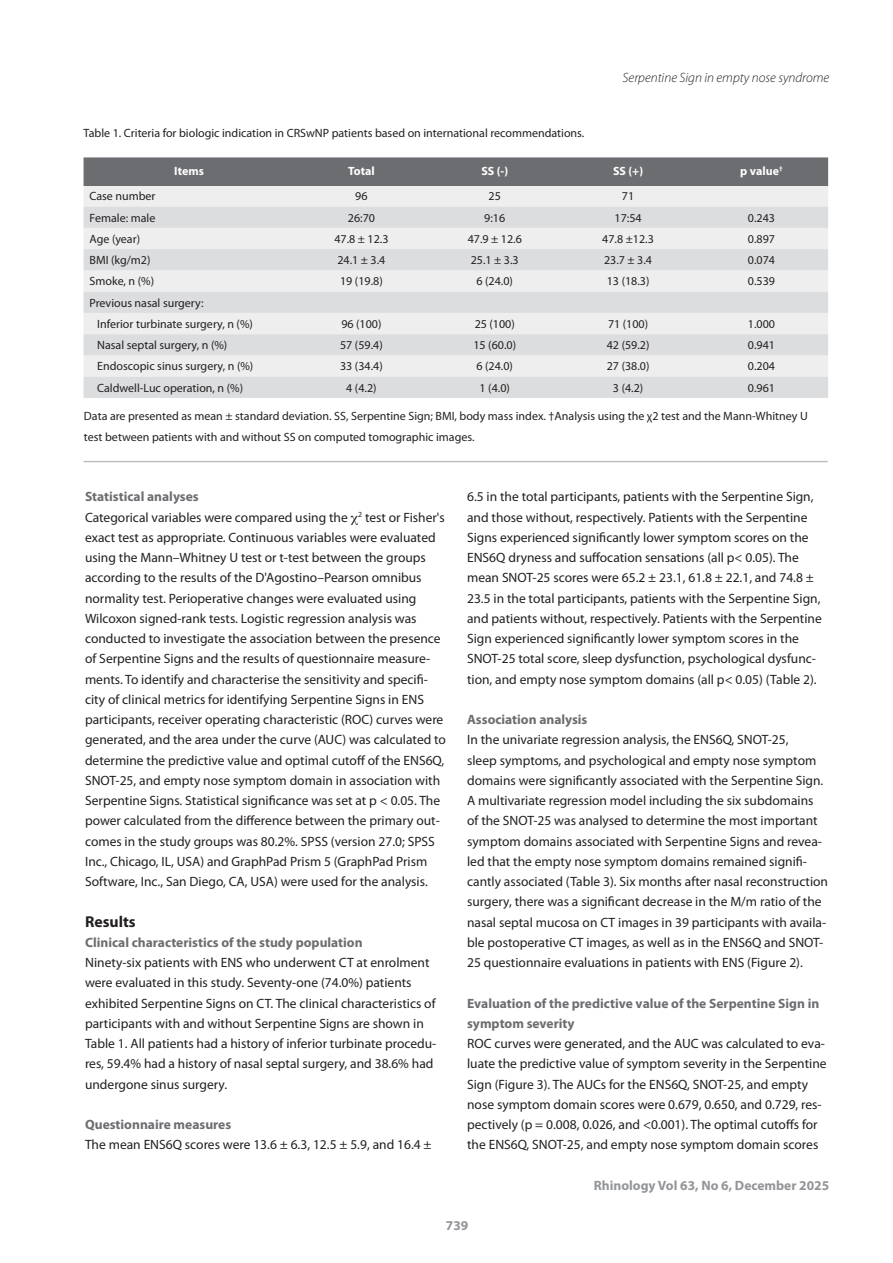
<style>
.page{position:relative;width:893px;height:1263px;background:#fff}
.page>*{position:absolute;margin:0;border:0;box-sizing:border-box;transform-origin:0 0}
.Kopje{font:700 15.75px "Myriad Pro";color:#231f20}
.Kopje-2{font:13.5px/20.2px "Myriad Pro";color:#231f20}
.Kopje-3{font:700 13.5px/20.2px "Myriad Pro";color:#6c6d70}
.t1{font:700 13.5px "Myriad Pro";color:#939598}
.t2{font:italic 300 13.5px "Myriad Pro";color:#231f20}
.bijschrift{font:12px/20.2px "Myriad Pro";color:#231f20}
.Tabel_Header{font:700 12px "Myriad Pro";color:#fff}
</style>
<div class="page">
<hr style="left:84px;top:461px;width:744px;height:1px;background:#bcbdc0">
<div style="left:84px;top:157px;width:744px;height:29px;background:#6c6d70"></div>
<div style="left:84px;top:186px;width:744px;height:21px;background:#eeeeef"></div>
<svg style="left:84px;top:207px;width:744px;height:191px;background:#e4e4e6"></svg>
<p class="t2" style="left:623px;top:70px;width:208px">Serpentine Sign in empty nose syndrome</p>
<p class="bijschrift" style="left:84px;top:123px;width:502px">Table 1. Criteria for biologic indication in CRSwNP patients based on international recommendations.</p>
<p class="Tabel_Header" style="left:174px;top:164px;width:31px">Items</p>
<p class="Tabel_Header" style="left:348px;top:164px;width:28px">Total</p>
<p class="Tabel_Header" style="left:481px;top:164px;width:28px">SS (-)</p>
<p class="Tabel_Header" style="left:613px;top:164px;width:32px">SS (+)</p>
<p class="Tabel_Header" style="left:740px;top:164px;width:44px">p value<sup>†</sup></p>
<p class="bijschrift" style="left:90px;top:186px;width:68px">Case number</p>
<p class="bijschrift" style="left:355px;top:186px;width:14px">96</p>
<p class="bijschrift" style="left:489px;top:186px;width:14px">25</p>
<p class="bijschrift" style="left:622px;top:186px;width:14px">71</p>
<p class="bijschrift" style="left:90px;top:208px;width:67px">Female: male</p>
<p class="bijschrift" style="left:348px;top:208px;width:29px">26:70</p>
<p class="bijschrift" style="left:484px;top:208px;width:22px">9:16</p>
<p class="bijschrift" style="left:615px;top:208px;width:29px">17:54</p>
<p class="bijschrift" style="left:748px;top:208px;width:29px">0.243</p>
<p class="bijschrift" style="left:90px;top:229px;width:52px">Age (year)</p>
<p class="bijschrift" style="left:334px;top:229px;width:56px">47.8 ± 12.3</p>
<p class="bijschrift" style="left:468px;top:229px;width:56px">47.9 ± 12.6</p>
<p class="bijschrift" style="left:602px;top:229px;width:53px">47.8 ±12.3</p>
<p class="bijschrift" style="left:748px;top:229px;width:29px">0.897</p>
<p class="bijschrift" style="left:90px;top:250px;width:62px">BMI (kg/m2)</p>
<p class="bijschrift" style="left:337px;top:250px;width:49px">24.1 ± 3.4</p>
<p class="bijschrift" style="left:471px;top:250px;width:49px">25.1 ± 3.3</p>
<p class="bijschrift" style="left:604px;top:250px;width:49px">23.7 ± 3.4</p>
<p class="bijschrift" style="left:748px;top:250px;width:29px">0.074</p>
<p class="bijschrift" style="left:90px;top:271px;width:66px">Smoke, n (%)</p>
<p class="bijschrift" style="left:340px;top:271px;width:44px">19 (19.8)</p>
<p class="bijschrift" style="left:476px;top:271px;width:38px">6 (24.0)</p>
<p class="bijschrift" style="left:607px;top:271px;width:44px">13 (18.3)</p>
<p class="bijschrift" style="left:748px;top:271px;width:29px">0.539</p>
<p class="bijschrift" style="left:90px;top:293px;width:115px">Previous nasal surgery:</p>
<p class="bijschrift" style="left:97px;top:314px;width:157px">Inferior turbinate surgery, n (%)</p>
<p class="bijschrift" style="left:341px;top:314px;width:42px">96 (100)</p>
<p class="bijschrift" style="left:475px;top:314px;width:42px">25 (100)</p>
<p class="bijschrift" style="left:608px;top:314px;width:42px">71 (100)</p>
<p class="bijschrift" style="left:748px;top:314px;width:29px">1.000</p>
<p class="bijschrift" style="left:97px;top:335px;width:132px">Nasal septal surgery, n (%)</p>
<p class="bijschrift" style="left:340px;top:335px;width:44px">57 (59.4)</p>
<p class="bijschrift" style="left:473px;top:335px;width:44px">15 (60.0)</p>
<p class="bijschrift" style="left:607px;top:335px;width:44px">42 (59.2)</p>
<p class="bijschrift" style="left:748px;top:335px;width:29px">0.941</p>
<p class="bijschrift" style="left:97px;top:356px;width:158px">Endoscopic sinus surgery, n (%)</p>
<p class="bijschrift" style="left:340px;top:356px;width:44px">33 (34.4)</p>
<p class="bijschrift" style="left:476px;top:356px;width:38px">6 (24.0)</p>
<p class="bijschrift" style="left:607px;top:356px;width:44px">27 (38.0)</p>
<p class="bijschrift" style="left:748px;top:356px;width:29px">0.204</p>
<p class="bijschrift" style="left:97px;top:378px;width:147px">Caldwell-Luc operation, n (%)</p>
<p class="bijschrift" style="left:346px;top:378px;width:32px">4 (4.2)</p>
<p class="bijschrift" style="left:480px;top:378px;width:32px">1 (4.0)</p>
<p class="bijschrift" style="left:613px;top:378px;width:32px">3 (4.2)</p>
<p class="bijschrift" style="left:748px;top:378px;width:29px">0.961</p>
<p class="bijschrift" style="left:84px;top:406px;width:725px">Data are presented as mean ± standard deviation. SS, Serpentine Sign; BMI, body mass index. †Analysis using the χ2 test and the Mann-Whitney U test between patients with and without SS on computed tomographic images.</p>
<p class="Kopje-3" style="left:85px;top:487px;width:115px">Statistical analyses</p>
<p class="Kopje-2" style="left:85px;top:507px;width:362px">Categorical variables were compared using the <sup>2</sup> test or Fisher's exact test as appropriate. Continuous variables were evaluated using the Mann–Whitney U test or t-test between the groups according to the results of the D'Agostino–Pearson omnibus normality test. Perioperative changes were evaluated using Wilcoxon signed-rank tests. Logistic regression analysis was conducted to investigate the association between the presence of Serpentine Signs and the results of questionnaire measure&shy;ments. To identify and characterise the sensitivity and specifi&shy;city of clinical metrics for identifying Serpentine Signs in ENS participants, receiver operating characteristic (ROC) curves were generated, and the area under the curve (AUC) was calculated to determine the predictive value and optimal cutoff of the ENS6Q, SNOT-25, and empty nose symptom domain in association with Serpentine Signs. Statistical significance was set at p &lt; 0.05. The power calculated from the difference between the primary out&shy;comes in the study groups was 80.2%. SPSS (version 27.0; SPSS Inc., Chicago, IL, USA) and GraphPad Prism 5 (GraphPad Prism Software, Inc., San Diego, CA, USA) were used for the analysis.</p>
<p class="Kopje" style="left:85px;top:912px;width:52px">Results</p>
<p class="Kopje-3" style="left:85px;top:932px;width:279px">Clinical characteristics of the study population</p>
<p class="Kopje-2" style="left:85px;top:953px;width:353px">Ninety-six patients with ENS who underwent CT at enrolment were evaluated in this study. Seventy-one (74.0%) patients exhibited Serpentine Signs on CT. The clinical characteristics of participants with and without Serpentine Signs are shown in Table 1. All patients had a history of inferior turbinate procedu&shy;res, 59.4% had a history of nasal septal surgery, and 38.6% had undergone sinus surgery.</p>
<p class="Kopje-3" style="left:85px;top:1115px;width:148px">Questionnaire measures</p>
<p class="Kopje-2" style="left:85px;top:1135px;width:348px">The mean ENS6Q scores were 13.6 ± 6.3, 12.5 ± 5.9, and 16.4 ±</p>
<p class="Kopje-2" style="left:467px;top:487px;width:356px">6.5 in the total participants, patients with the Serpentine Sign, and those without, respectively. Patients with the Serpentine Signs experienced significantly lower symptom scores on the ENS6Q dryness and suffocation sensations (all p&lt; 0.05). The mean SNOT-25 scores were 65.2 ± 23.1, 61.8 ± 22.1, and 74.8 ± 23.5 in the total participants, patients with the Serpentine Sign, and patients without, respectively. Patients with the Serpentine Sign experienced significantly lower symptom scores in the SNOT-25 total score, sleep dysfunction, psychological dysfunc&shy;tion, and empty nose symptom domains (all p&lt; 0.05) (Table 2).</p>
<p class="Kopje-3" style="left:467px;top:710px;width:122px">Association analysis</p>
<p class="Kopje-2" style="left:467px;top:730px;width:362px">In the univariate regression analysis, the ENS6Q, SNOT-25,<br>sleep symptoms, and psychological and empty nose symptom domains were significantly associated with the Serpentine Sign.<br>A multivariate regression model including the six subdomains of the SNOT-25 was analysed to determine the most important symptom domains associated with Serpentine Signs and revea&shy;led that the empty nose symptom domains remained signifi&shy;cantly associated (Table 3). Six months after nasal reconstruction surgery, there was a significant decrease in the M/m ratio of the nasal septal mucosa on CT images in 39 participants with availa&shy;ble postoperative CT images, as well as in the ENS6Q and SNOT-25 questionnaire evaluations in patients with ENS (Figure 2).</p>
<p class="Kopje-3" style="left:467px;top:993px;width:354px">Evaluation of the predictive value of the Serpentine Sign in symptom severity</p>
<p class="Kopje-2" style="left:467px;top:1034px;width:361px">ROC curves were generated, and the AUC was calculated to eva&shy;luate the predictive value of symptom severity in the Serpentine Sign (Figure 3). The AUCs for the ENS6Q, SNOT-25, and empty nose symptom domain scores were 0.679, 0.650, and 0.729, res&shy;pectively (p = 0.008, 0.026, and &lt;0.001). The optimal cutoffs for the ENS6Q, SNOT-25, and empty nose symptom domain scores</p>
<p class="t1" style="left:594px;top:1178px;width:237px">Rhinology Vol 63, No 6, December 2025</p>
<p class="t1" style="left:446px;top:1218px;width:24px">739</p>
</div>
